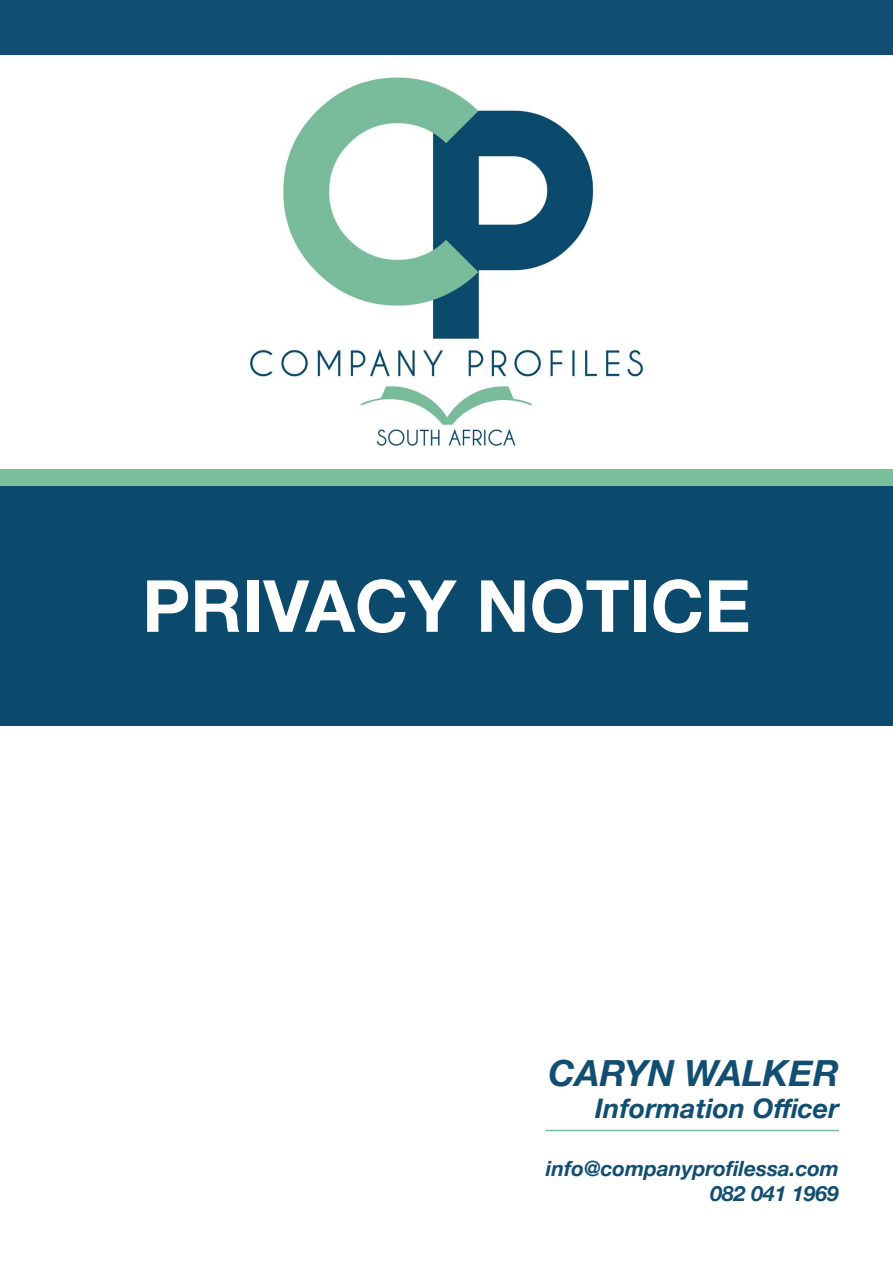
<style>
.page{position:relative;width:893px;height:1263px;background:#fff}
.page>*{position:absolute;margin:0;border:0;box-sizing:border-box;transform-origin:0 0}
.t1{font:700 72px "Helvetica Neue";color:#fff}
.t2{font:italic 700 36px "Helvetica Neue";color:#114e71}
.t3{font:italic 700 27px "Helvetica Neue";color:#114e71}
.t4{font:italic 700 21px/25.2px "Helvetica Neue";color:#114e71;text-align:right}
</style>
<div class="page">
<div style="left:0;top:0;width:893px;height:54px;background:#114e71"></div>
<div style="left:0;top:469px;width:893px;height:17px;background:#7bc09d"></div>
<img style="left:250px;top:77px;width:396px;height:370px">
<div style="left:0;top:486px;width:893px;height:240px;background:#0b4a6d"></div>
<hr style="left:545px;top:1130px;width:294px;height:1px;background:#7bc09d">
<h1 class="t1" style="left:142px;top:550px;width:610px">PRIVACY NOTICE</h1>
<h2 class="t2" style="left:548px;top:1044px;width:292px">CARYN WALKER</h2>
<p class="t3" style="left:595px;top:1087px;width:245px">Information Officer</p>
<p class="t4" style="left:546px;top:1156px;width:294px">info@companyprofilessa.com<br>082 041 1969</p>
</div>
